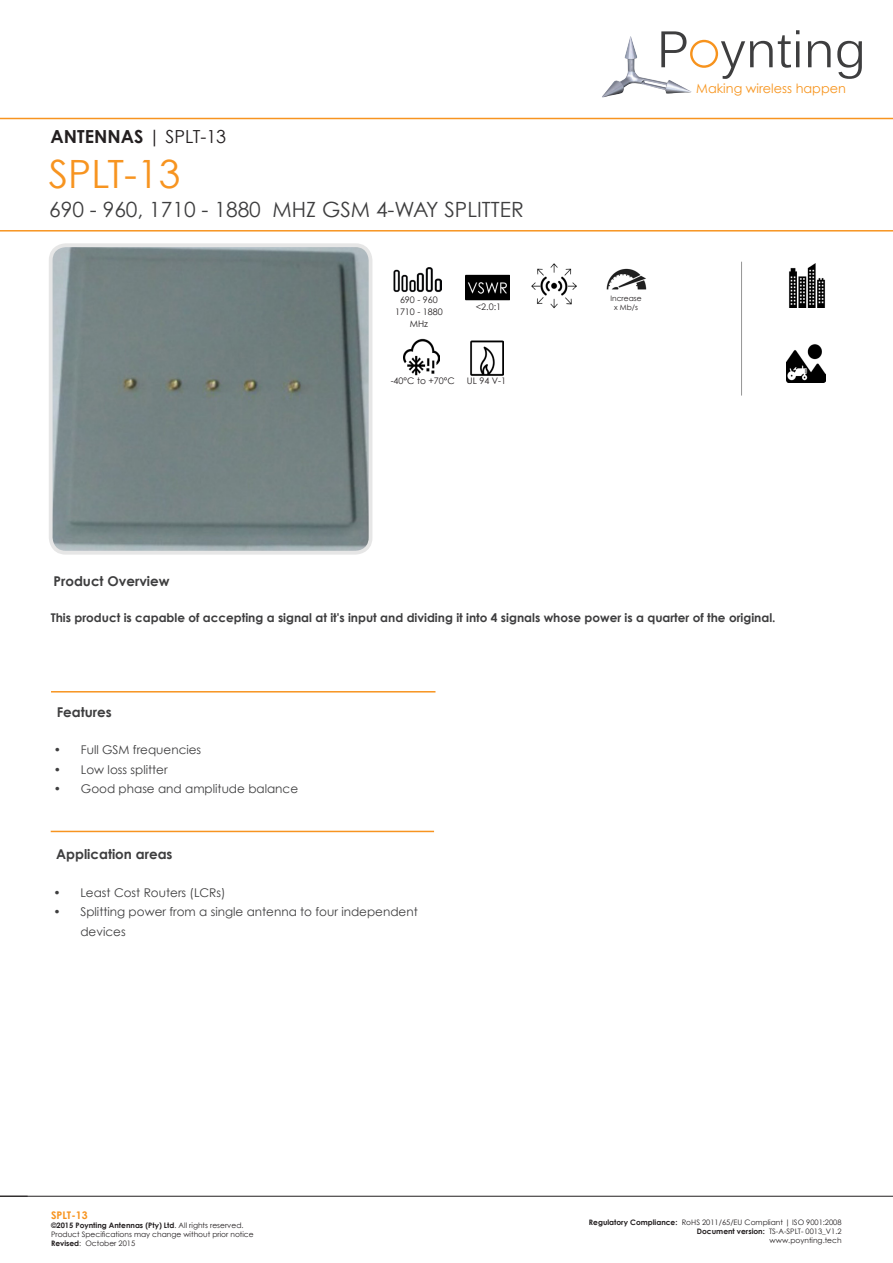
<style>
.page{position:relative;width:893px;height:1263px;background:#fff}
.page>*{position:absolute;margin:0;border:0;box-sizing:border-box;transform-origin:0 0}
.Product_Name{font:39px "Century Gothic";color:#f79420}
.Product_Gain_Range{font:21px "Century Gothic";color:#3e3e3f}
.Product-Code{font:700 18px "Century Gothic";color:#231f20}
.Features_Head{font:700 13.5px "Century Gothic";color:#3e3e3f}
.t1{font:12.9px "Century Gothic";color:#f7951f}
.t2{font:12px/19.5px "Century Gothic";color:#3e3e3f}
.Product_Overview_Bod{font:700 12px "Century Gothic";color:#3e3e3f}
.t3{font:700 10.5px "Century Gothic";color:#f7931d}
.t4{font:9px "Century Gothic";color:#231f20}
.t5{font:7.5px/9px "Century Gothic";color:#231f20;text-align:right}
.s1{font-weight:400}
.s2{font-weight:700}
</style>
<div class="page">
<hr style="left:0;top:230px;width:893px;height:2px;background:#f79420">
<hr style="left:0;top:118px;width:893px;height:1px;background:#f79420">
<hr style="left:0;top:1196px;width:893px;height:1px;background:#231f20">
<svg style="left:0;top:1196px;width:28px;height:1px"></svg>
<img style="left:602px;top:36px;width:90px;height:62px">
<div style="left:690px;top:40px;width:28px;height:28px;border:2px solid #f7931d;border-radius:50%"></div>
<svg style="left:661px;top:31px;width:25px;height:36px"></svg>
<svg style="left:721px;top:30px;width:78px;height:49px"></svg>
<hr style="left:796px;top:41px;width:3px;height:26px;background:#3e3e3f">
<svg style="left:808px;top:41px;width:23px;height:26px"></svg>
<svg style="left:837px;top:41px;width:25px;height:38px"></svg>
<img style="left:54px;top:248px;width:313px;height:302px">
<div style="left:49px;top:243px;width:323px;height:312px;border:4px solid #e6e6e6;border-radius:15px"></div>
<img style="left:403px;top:338px;width:36px;height:38px">
<img style="left:532px;top:263px;width:44px;height:46px">
<img style="left:393px;top:267px;width:48px;height:25px">
<img style="left:466px;top:274px;width:43px;height:27px">
<img style="left:471px;top:341px;width:32px;height:34px">
<img style="left:789px;top:263px;width:37px;height:44px">
<img style="left:786px;top:344px;width:39px;height:38px">
<hr style="left:741px;top:262px;width:1px;height:134px;background:#969696">
<img style="left:606px;top:268px;width:41px;height:22px">
<hr style="left:51px;top:691px;width:384px;height:1px;background:#f79420">
<hr style="left:51px;top:831px;width:383px;height:1px;background:#f79420">
<p class="Product-Code" style="left:51px;top:125px;width:177px">ANTENNAS <span class="s1">| SPLT-13</span></p>
<p class="Product_Name" style="left:49px;top:150px;width:133px">SPLT-13</p>
<p class="Product_Gain_Range" style="left:49px;top:196px;width:476px">690 - 960, 1710 - 1880 MHZ GSM 4-WAY SPLITTER</p>
<p class="t4" style="left:400px;top:294px;width:39px">690 - 960</p>
<p class="t4" style="left:395px;top:306px;width:49px">1710 - 1880</p>
<p class="t4" style="left:410px;top:318px;width:20px">MHz</p>
<p class="t4" style="left:476px;top:302px;width:27px">&lt;2.0:1</p>
<p class="t4" style="left:391px;top:375px;width:66px">-40°C to +70°C</p>
<p class="t4" style="left:467px;top:375px;width:41px">UL 94 V-1</p>
<h3 class="t1" style="left:696px;top:80px;width:151px">Making wireless happen</h3>
<p class="t5" style="left:610px;top:294px;width:33px">Increase</p>
<p class="t5" style="left:614px;top:303px;width:25px">x Mb/s</p>
<p class="Features_Head" style="left:53px;top:573px;width:118px">Product Overview</p>
<p class="Product_Overview_Bod" style="left:51px;top:610px;width:726px">This product is capable of accepting a signal at it's input and dividing it into 4 signals whose power is a quarter of the original.</p>
<p class="Features_Head" style="left:57px;top:703px;width:57px">Features</p>
<p class="t2" style="left:54px;top:740px;width:149px">• Full GSM frequencies</p>
<p class="t2" style="left:54px;top:760px;width:115px">• Low loss splitter</p>
<p class="t2" style="left:54px;top:779px;width:246px">• Good phase and amplitude balance</p>
<p class="Features_Head" style="left:56px;top:846px;width:118px">Application areas</p>
<p class="t2" style="left:53px;top:882px;width:174px">• Least Cost Routers (LCRs)</p>
<p class="t2" style="left:80px;top:902px;width:339px;text-indent:-27px">• Splitting power from a single antenna to four independent devices</p>
<h3 class="t3" style="left:51px;top:1209px;width:38px">SPLT-13</h3>
<p class="t5" style="left:51px;top:1221px;width:204px;text-align:left"><span class="s2">©2015 Poynting Antennas (Pty) Ltd</span>. All rights reserved.<br>Product Specifications may change without prior notice<br><span class="s2">Revised</span>: October 2015</p>
<p class="t5" style="left:589px;top:1217px;width:254px"><span class="s2">Regulatory Compliance:</span> RoHS 2011/65/EU Compliant | ISO 9001:2008<br><span class="s2">Document version:</span> TS-A-SPLT- 0013_V1.2<br>www.poynting.tech</p>
</div>
